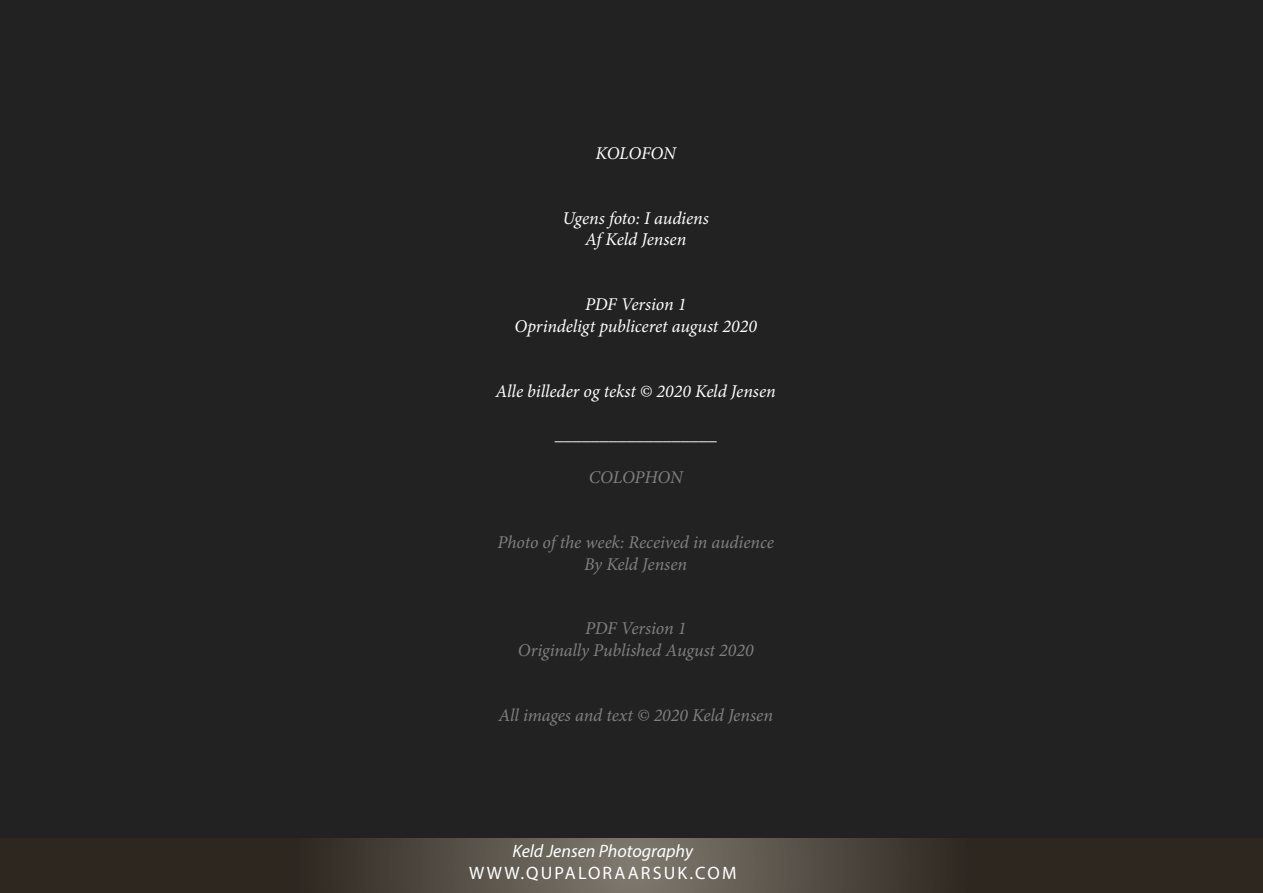
<style>
.page{position:relative;width:1263px;height:893px;background:#222}
.page>*{position:absolute;margin:0;border:0;box-sizing:border-box;transform-origin:0 0}
.t1{font:italic 18px/21.6px "Minion Pro";letter-spacing:-.005em;color:#fff;text-align:center}
.t2{font:italic 18px/21.6px "Minion Pro";letter-spacing:-.005em;color:#808080;text-align:center}
.t3{font:italic 18px "Myriad Pro";color:#fff}
.t4{font:18px "Myriad Pro";letter-spacing:.12em;color:#fff}
</style>
<div class="page">
<svg style="left:1px;top:838px;width:1262px;height:55px;background:#433d35"></svg>
<p class="t1" style="left:596px;top:142px;width:82px">KOLOFON</p>
<p class="t1" style="left:562px;top:207px;width:148px">Ugens foto: I audiens<br>Af Keld Jensen</p>
<p class="t1" style="left:514px;top:294px;width:244px">PDF Version 1<br>Oprindeligt publiceret august 2020</p>
<p class="t1" style="left:496px;top:380px;width:282px">Alle billeder og tekst © 2020 Keld Jensen</p>
<p class="t1" style="left:555px;top:423px;width:163px">__________________</p>
<p class="t2" style="left:589px;top:466px;width:96px">COLOPHON</p>
<p class="t2" style="left:497px;top:531px;width:278px">Photo of the week: Received in audience<br>By Keld Jensen</p>
<p class="t2" style="left:518px;top:618px;width:237px">PDF Version 1<br>Originally Published August 2020</p>
<p class="t2" style="left:498px;top:704px;width:276px">All images and text © 2020 Keld Jensen</p>
<p class="t3" style="left:512px;top:840px;width:182px">Keld Jensen Photography</p>
<p class="t4" style="left:469px;top:862px;width:269px">WWW.QUPALORAARSUK.COM</p>
</div>
